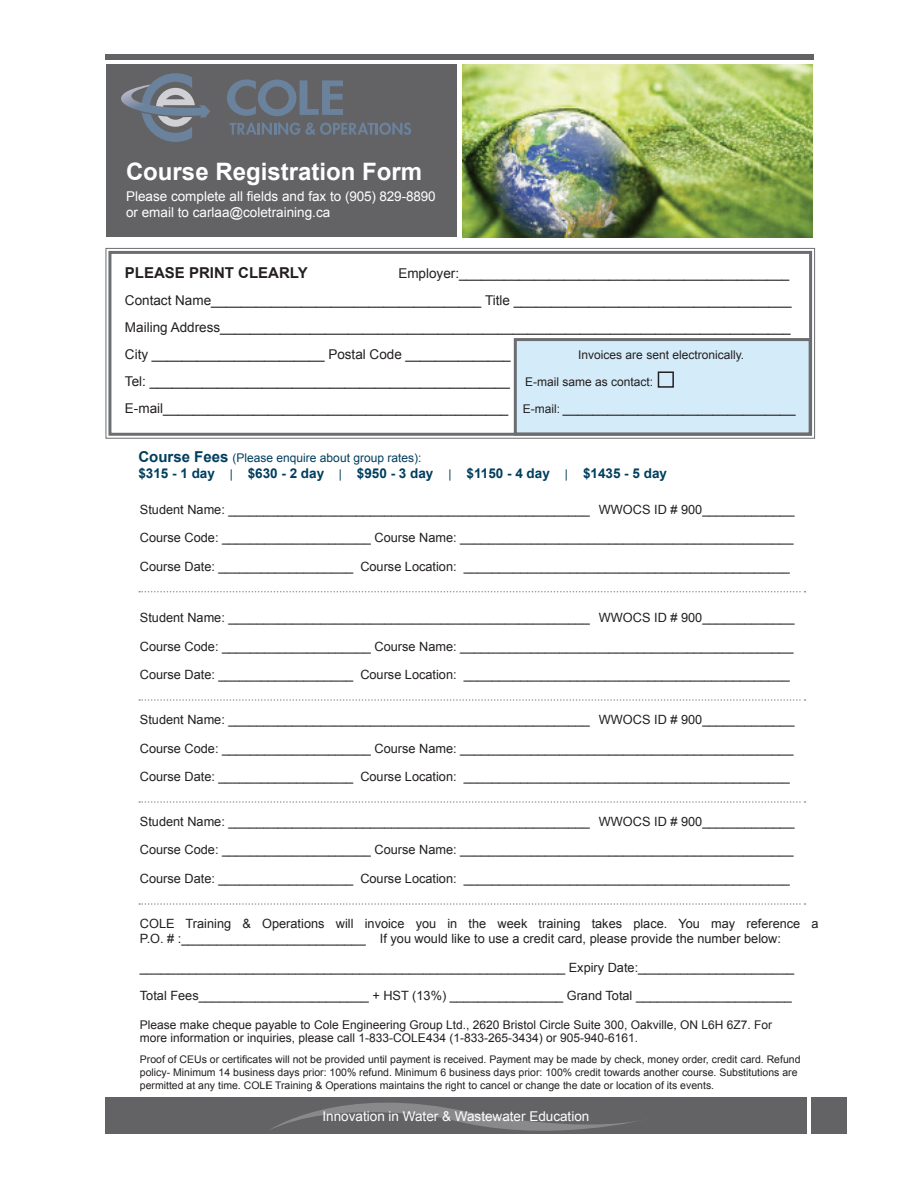
<style>
.page{position:relative;width:918px;height:1188px;background:#fff}
.page>*{position:absolute;margin:0;border:0;box-sizing:border-box;transform-origin:0 0}
.t1{font:700 24px "Arial";color:#fff}
.t2{font:700 15px "Arial";color:#231f20}
.t3{font:13.5px/27px "Arial";color:#231f20}
.t4{font:13.5px/16.2px "Arial";color:#fff}
.t5{font:700 13.5px "Arial";color:#003e5e}
.t6{font:12.75px/15.3px "Arial";color:#231f20}
.t7{font:12px/13.5px "Arial";color:#231f20}
.t8{font:12px "Arial";color:#003e5e}
.t9{font:10.5px/12.6px "Arial";color:#231f20}
.s1{font-size:12px}
.s2{font-weight:700;font-size:15px}
.s3{font-weight:400;font-size:12px}
</style>
<div class="page">
<svg style="left:105px;top:247px;width:711px;height:192px"></svg>
<div style="left:108px;top:251px;width:704px;height:185px;border:3px solid #6c6d70"></div>
<div style="left:811px;top:1098px;width:35px;height:36px;background:#636366"></div>
<div style="left:106px;top:64px;width:351px;height:173px;background:#636366"></div>
<svg style="left:139px;top:591px;width:666px;height:1px"></svg>
<svg style="left:139px;top:699px;width:666px;height:2px"></svg>
<svg style="left:139px;top:801px;width:666px;height:2px"></svg>
<svg style="left:139px;top:903px;width:666px;height:2px"></svg>
<div style="left:105px;top:1098px;width:702px;height:36px;background:#636366"></div>
<img style="left:462px;top:64px;width:351px;height:173px">
<div style="left:105px;top:54px;width:709px;height:5px;background:#636366"></div>
<svg style="left:270px;top:1103px;width:367px;height:28px"></svg>
<svg style="left:227px;top:79px;width:116px;height:37px"></svg>
<svg style="left:121px;top:73px;width:89px;height:69px"></svg>
<svg style="left:229px;top:123px;width:182px;height:12px"></svg>
<div style="left:658px;top:371px;width:16px;height:17px;border:2px solid #231f20"></div>
<h1 class="t1" style="left:126px;top:155px;width:298px">Course Registration Form</h1>
<p class="t4" style="left:126px;top:188px;width:311px">Please complete all fields and fax to (905) 829-8890 or email to carlaa@coletraining.ca</p>
<p class="t2" style="left:125px;top:263px;width:184px">PLEASE PRINT CLEARLY</p>
<p class="t3" style="left:125px;top:260px;width:668px;text-indent:273px">Employer:____________________________________________ Contact Name____________________________________ Title _____________________________________ Mailing Address____________________________________________________________________________ City _______________________ Postal Code ______________</p>
<p class="t7" style="left:578px;top:348px;width:167px">Invoices are sent electronically.</p>
<p class="t3" style="left:125px;top:368px;width:672px">Tel: ________________________________________________ <span class="s1">E-mail same as contact:<br></span>E-mail______________________________________________ <span class="s1">E-mail:</span> _______________________________</p>
<p class="t8" style="left:138px;top:449px;width:284px"><span class="s2">Course Fees</span> (Please enquire about group rates):</p>
<p class="t5" style="left:138px;top:464px;width:530px">$315 - 1 day <span class="s3">|</span> $630 - 2 day <span class="s3">|</span> $950 - 3 day <span class="s3">|</span> $1150 - 4 day <span class="s3">|</span> $1435 - 5 day</p>
<p class="t6" style="left:140px;top:502px;width:656px">Student Name: ___________________________________________________ WWOCS ID # 900_____________</p>
<p class="t6" style="left:140px;top:530px;width:655px">Course Code: _____________________ Course Name: _______________________________________________</p>
<p class="t6" style="left:140px;top:559px;width:651px">Course Date: ___________________ Course Location: ______________________________________________</p>
<p class="t6" style="left:140px;top:610px;width:656px">Student Name: ___________________________________________________ WWOCS ID # 900_____________</p>
<p class="t6" style="left:140px;top:639px;width:655px">Course Code: _____________________ Course Name: _______________________________________________</p>
<p class="t6" style="left:140px;top:667px;width:651px">Course Date: ___________________ Course Location: ______________________________________________</p>
<p class="t6" style="left:140px;top:712px;width:656px">Student Name: ___________________________________________________ WWOCS ID # 900_____________</p>
<p class="t6" style="left:140px;top:741px;width:655px">Course Code: _____________________ Course Name: _______________________________________________</p>
<p class="t6" style="left:140px;top:769px;width:651px">Course Date: ___________________ Course Location: ______________________________________________</p>
<p class="t6" style="left:140px;top:814px;width:656px">Student Name: ___________________________________________________ WWOCS ID # 900_____________</p>
<p class="t6" style="left:140px;top:842px;width:655px">Course Code: _____________________ Course Name: _______________________________________________</p>
<p class="t6" style="left:140px;top:871px;width:651px">Course Date: ___________________ Course Location: ______________________________________________</p>
<p class="t6" style="left:140px;top:916px;width:680px">COLE Training &amp; Operations will invoice you in the week training takes place. You may reference a<br>P.O. # :__________________________ If you would like to use a credit card, please provide the number below:</p>
<p class="t6" style="left:140px;top:960px;width:656px">____________________________________________________________ Expiry Date:______________________</p>
<p class="t6" style="left:140px;top:988px;width:654px">Total Fees________________________ + HST (13%) ________________ Grand Total ______________________</p>
<p class="t7" style="left:140px;top:1018px;width:634px">Please make cheque payable to Cole Engineering Group Ltd., 2620 Bristol Circle Suite 300, Oakville, ON L6H 6Z7. For more information or inquiries, please call 1-833-COLE434 (1-833-265-3434) or 905-940-6161.</p>
<p class="t9" style="left:140px;top:1053px;width:662px">Proof of CEUs or certificates will not be provided until payment is received. Payment may be made by check, money order, credit card. Refund policy- Minimum 14 business days prior: 100% refund. Minimum 6 business days prior: 100% credit towards another course. Substitutions are permitted at any time. COLE Training &amp; Operations maintains the right to cancel or change the date or location of its events.</p>
<p class="t4" style="left:323px;top:1108px;width:268px">Innovation in Water &amp; Wastewater Education</p>
</div>
